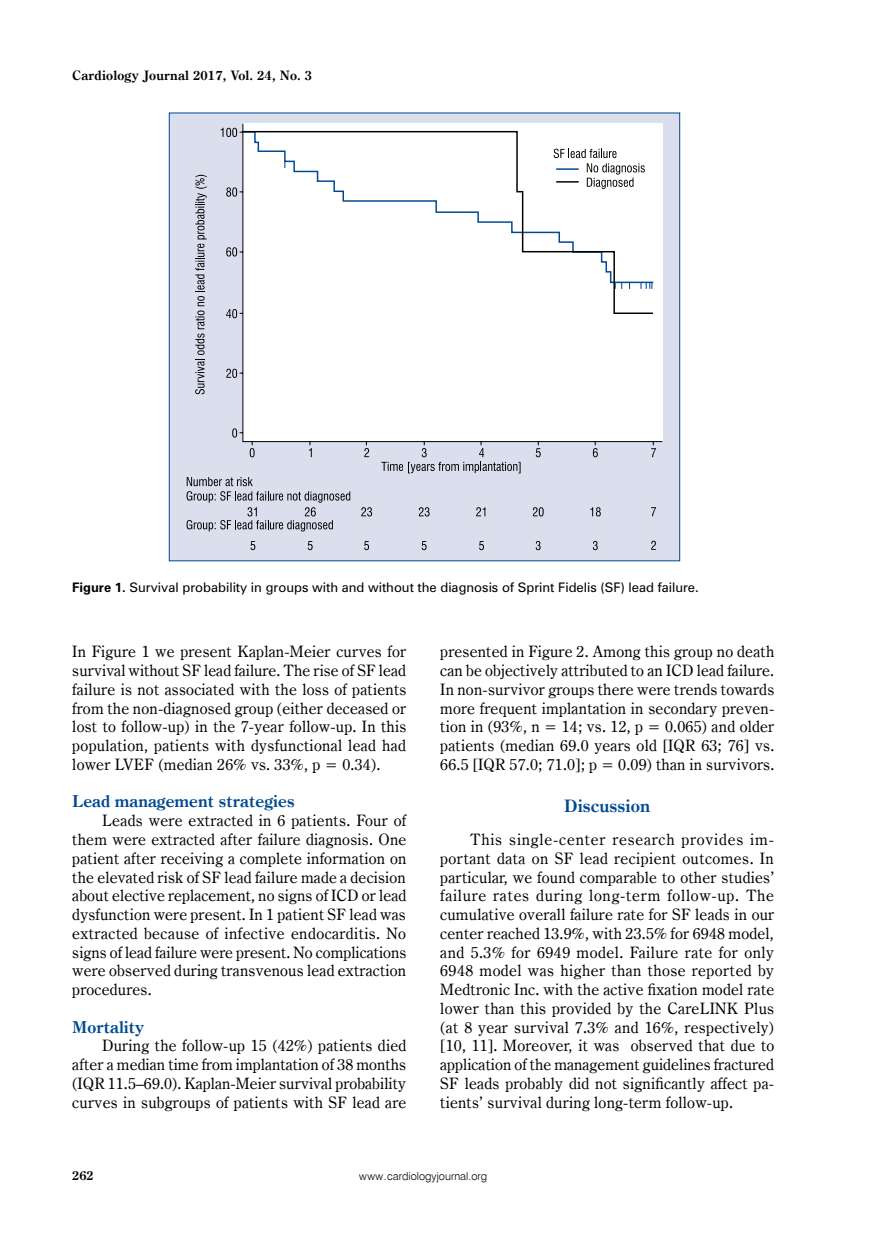
<style>
.page{position:relative;width:872px;height:1234px;background:#fff}
.page>*{position:absolute;margin:0;border:0;box-sizing:border-box;transform-origin:0 0}
.t1{font:700 17.25px "Century Oldst EU";color:#004990}
.t2{font:700 16.5px "Century Oldst EU";color:#004990}
.t3{font:15.75px/18.8px "Century Oldst EU";letter-spacing:.015em;color:#000;text-align:justify}
.t4{font:700 13.05px "Century Oldst EU";letter-spacing:.015em;color:#000}
.t5{font:700 12.75px "Century Oldst EU";color:#000}
.t6{font:12px "Zurich PL";color:#000}
.t7{font:10.95px "Swis 721 Lt EU";color:#000}
.s1{font-weight:700}
</style>
<div class="page">
<div style="left:169px;top:113px;width:510px;height:447px;background:#dbdeed"></div>
<svg style="left:250px;top:448px;width:4px;height:9px"></svg>
<svg style="left:309px;top:448px;width:3px;height:9px"></svg>
<svg style="left:364px;top:448px;width:5px;height:9px"></svg>
<svg style="left:536px;top:448px;width:4px;height:9px"></svg>
<svg style="left:593px;top:448px;width:5px;height:9px"></svg>
<svg style="left:651px;top:448px;width:5px;height:9px"></svg>
<svg style="left:381px;top:448px;width:139px;height:25px"></svg>
<svg style="left:250px;top:541px;width:5px;height:9px"></svg>
<svg style="left:186px;top:477px;width:164px;height:54px"></svg>
<svg style="left:308px;top:541px;width:5px;height:9px"></svg>
<svg style="left:361px;top:507px;width:11px;height:9px"></svg>
<svg style="left:364px;top:541px;width:5px;height:9px"></svg>
<svg style="left:419px;top:507px;width:10px;height:9px"></svg>
<svg style="left:422px;top:541px;width:4px;height:9px"></svg>
<svg style="left:476px;top:507px;width:9px;height:9px"></svg>
<svg style="left:479px;top:541px;width:5px;height:9px"></svg>
<svg style="left:533px;top:507px;width:10px;height:9px"></svg>
<svg style="left:536px;top:541px;width:4px;height:9px"></svg>
<svg style="left:590px;top:507px;width:11px;height:9px"></svg>
<svg style="left:593px;top:541px;width:5px;height:9px"></svg>
<svg style="left:651px;top:507px;width:5px;height:9px"></svg>
<svg style="left:651px;top:540px;width:5px;height:9px"></svg>
<svg style="left:195px;top:175px;width:12px;height:219px"></svg>
<svg style="left:232px;top:428px;width:5px;height:9px"></svg>
<svg style="left:226px;top:368px;width:11px;height:10px"></svg>
<svg style="left:226px;top:309px;width:11px;height:9px"></svg>
<svg style="left:226px;top:247px;width:11px;height:9px"></svg>
<svg style="left:226px;top:187px;width:11px;height:10px"></svg>
<svg style="left:221px;top:128px;width:16px;height:9px"></svg>
<div style="left:239px;top:123px;width:424px;height:323px;background:#fff"></div>
<div style="left:241px;top:130px;width:413px;height:185px;background:#fff"></div>
<svg style="left:553px;top:149px;width:92px;height:40px;background:#d8d9d9"></svg>
<p class="t4" style="left:72px;top:67px;width:241px">Cardiology Journal 2017, Vol. 24, No. 3</p>
<p class="t6" style="left:72px;top:579px;width:628px"><span class="s1">Figure 1.</span> Survival probability in groups with and without the diagnosis of Sprint Fidelis (SF) lead failure.</p>
<p class="t3" style="left:72px;top:642px;width:336px">In Figure 1 we present Kaplan-Meier curves for survival without SF lead failure. The rise of SF lead failure is not associated with the loss of patients from the non-diagnosed group (either deceased or lost to follow-up) in the 7-year follow-up. In this population, patients with dysfunctional lead had lower LVEF (median 26% vs. 33%, p = 0.34).</p>
<p class="t2" style="left:72px;top:791px;width:224px">Lead management strategies</p>
<p class="t3" style="left:72px;top:811px;width:336px;text-indent:30px">Leads were extracted in 6 patients. Four of them were extracted after failure diagnosis. One patient after receiving a complete information on the elevated risk of SF lead failure made a decision about elective replacement, no signs of ICD or lead dysfunction were present. In 1 patient SF lead was extracted because of infective endocarditis. No signs of lead failure were present. No complications were observed during transvenous lead extraction procedures.</p>
<p class="t2" style="left:72px;top:1016px;width:74px">Mortality</p>
<p class="t3" style="left:72px;top:1036px;width:335px;text-indent:30px">During the follow-up 15 (42%) patients died after a median time from implantation of 38 months (IQR 11.5–69.0). Kaplan-Meier survival probability curves in subgroups of patients with SF lead are</p>
<p class="t3" style="left:440px;top:642px;width:336px">presented in Figure 2. Among this group no death can be objectively attributed to an ICD lead failure.<br>In non-survivor groups there were trends towards more frequent implantation in secondary preven&shy;tion in (93%, n = 14; vs. 12, p = 0.065) and older patients (median 69.0 years old [IQR 63; 76] vs.<br>66.5 [IQR 57.0; 71.0]; p = 0.09) than in survivors.</p>
<p class="t1" style="left:564px;top:794px;width:87px">Discussion</p>
<p class="t3" style="left:440px;top:830px;width:336px;text-indent:30px">This single-center research provides im&shy;portant data on SF lead recipient outcomes. In particular, we found comparable to other studies’ failure rates during long-term follow-up. The cumulative overall failure rate for SF leads in our center reached 13.9%, with 23.5% for 6948 model, and 5.3% for 6949 model. Failure rate for only 6948 model was higher than those reported by Medtronic Inc. with the active fixation model rate lower than this provided by the CareLINK Plus (at 8 year survival 7.3% and 16%, respectively) [10, 11]. Moreover, it was observed that due to application of the management guidelines fractured SF leads probably did not significantly affect pa&shy;tients’ survival during long-term follow-up.</p>
<p class="t5" style="left:72px;top:1167px;width:23px">262</p>
<p class="t7" style="left:359px;top:1169px;width:129px">www.cardiologyjournal.org</p>
</div>
